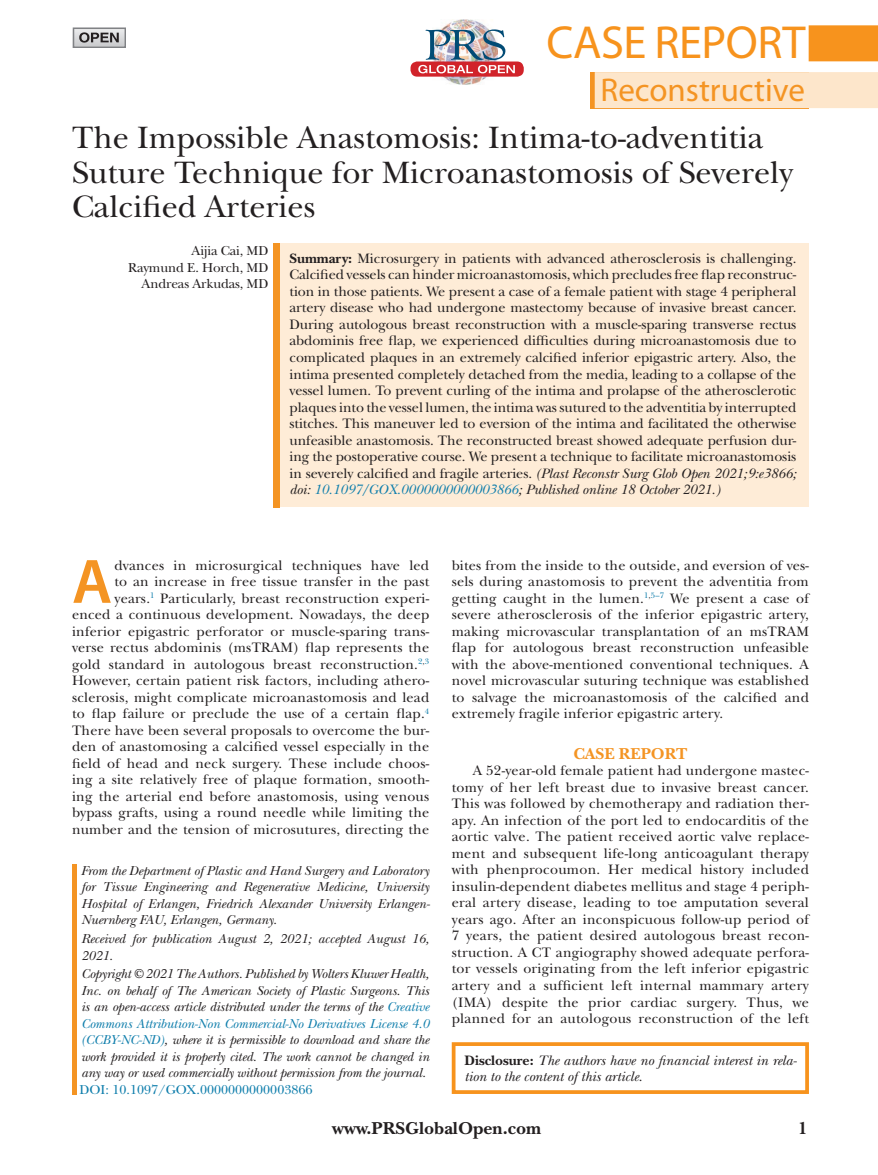
<style>
.page{position:relative;width:878px;height:1175px;background:#fff}
.page>*{position:absolute;margin:0;border:0;box-sizing:border-box;transform-origin:0 0}
.t1{font:600 63.15px "Myriad Pro";color:#f49423}
.t2{font:46.5px "Myriad Pro";letter-spacing:-.01em;color:#f7931d}
.t3{font:33px "Myriad Pro";color:#f49423}
.t4{font:32.25px/34.5px "New Baskerville Std";color:#231f20}
.t5{font:700 18px "New Baskerville Std";color:#231f20}
.t6{font:700 16.5px "New Baskerville Std";color:#f49423}
.t7{font:14.25px/16.5px "New Baskerville Std";letter-spacing:.015em;color:#231f20;text-align:justify}
.t8{font:italic 14.25px/16.5px "New Baskerville Std";color:#231f20}
.t9{font:italic 13.5px/16.5px "New Baskerville Std";color:#231f20;text-align:justify}
.t10{font:13.5px/16.5px "New Baskerville Std";letter-spacing:-.01em;color:#231f20;text-align:right}
.t11{font:13.5px "New Baskerville Std";color:#0f7eac}
.s1{font-weight:700}
.s2{font-style:italic}
.s3{font-style:italic;color:#0f7eac}
.s4{color:#0f7eac}
.s5{font-weight:700;font-style:normal}
</style>
<div class="page">
<div style="left:73px;top:28px;width:52px;height:20px;border:2px solid #808285"></div>
<svg style="left:79px;top:32px;width:40px;height:11px"></svg>
<div style="left:452px;top:1042px;width:356px;height:52px;border:4px solid #f7931d"></div>
<div style="left:594px;top:72px;width:284px;height:36px;background:#fde6cb"></div>
<hr style="left:72px;top:864px;width:4px;height:66px;background:#f49423">
<hr style="left:72px;top:930px;width:4px;height:35px;background:#f49423">
<hr style="left:72px;top:965px;width:4px;height:118px;background:#f49423">
<hr style="left:72px;top:1081px;width:4px;height:13px;background:#f49423">
<div style="left:274px;top:242px;width:534px;height:265px;background:#feecd7"></div>
<div style="left:274px;top:240px;width:6px;height:267px;background:#f49423"></div>
<div style="left:808px;top:25px;width:70px;height:36px;background:#f7931d"></div>
<img style="left:441px;top:20px;width:48px;height:64px">
<div style="left:410px;top:61px;width:113px;height:16px;background:#d1232a;border-radius:7px"></div>
<img style="left:418px;top:29px;width:97px;height:44px">
<h2 class="t2" style="left:546px;top:14px;width:260px">Case Report</h2>
<h3 class="t3" style="left:600px;top:69px;width:206px">Reconstructive</h3>
<h3 class="t4" style="left:72px;top:121px;width:722px">The Impossible Anastomosis: Intima-to-adventitia<br>Suture Technique for Microanastomosis of Severely<br>Calcified Arteries</h3>
<p class="t10" style="left:128px;top:243px;width:141px">Aijia Cai, MD<br>Raymund E. Horch, MD<br>Andreas Arkudas, MD</p>
<p class="t7" style="left:289px;top:250px;width:508px"><span class="s1">Summary:</span> Microsurgery in patients with advanced atherosclerosis is challenging.<br>Calcified vessels can hinder microanastomosis, which precludes free flap reconstruc&shy;tion in those patients. We present a case of a female patient with stage 4 peripheral artery disease who had undergone mastectomy because of invasive breast cancer.<br>During autologous breast reconstruction with a muscle-sparing transverse rectus abdominis free flap, we experienced difficulties during microanastomosis due to complicated plaques in an extremely calcified inferior epigastric artery. Also, the intima presented completely detached from the media, leading to a collapse of the vessel lumen. To prevent curling of the intima and prolapse of the atherosclerotic plaques into the vessel lumen, the intima was sutured to the adventitia by interrupted stitches. This maneuver led to eversion of the intima and facilitated the otherwise unfeasible anastomosis. The reconstructed breast showed adequate perfusion dur&shy;ing the postoperative course. We present a technique to facilitate microanastomosis in severely calcified and fragile arteries. <span class="s2">(Plast Reconstr Surg Glob Open 2021;9:e3866; doi:</span> <span class="s3">10.1097/GOX.0000000000003866</span><span class="s2">; Published online 18 October 2021.)</span></p>
<p class="t7" style="left:72px;top:557px;width:359px;text-align:right">dvances in microsurgical techniques have led<br>to an increase in free tissue transfer in the past years.<sup>1</sup> Particularly, breast reconstruction experi-<br>enced a continuous development. Nowadays, the deep inferior epigastric perforator or muscle-sparing trans&shy;verse rectus abdominis (msTRAM) flap represents the gold standard in autologous breast reconstruction.<sup>2</sup><sup>,</sup><sup>3<br></sup>However, certain patient risk factors, including athero&shy;sclerosis, might complicate microanastomosis and lead to flap failure or preclude the use of a certain flap.<sup>4<br></sup>There have been several proposals to overcome the bur&shy;den of anastomosing a calcified vessel especially in the field of head and neck surgery. These include choos&shy;ing a site relatively free of plaque formation, smooth&shy;ing the arterial end before anastomosis, using venous bypass grafts, using a round needle while limiting the number and the tension of microsutures, directing the</p>
<p class="t7" style="left:452px;top:557px;width:359px">bites from the inside to the outside, and eversion of ves&shy;sels during anastomosis to prevent the adventitia from getting caught in the lumen.<sup>1</sup><sup>,</sup><sup>5–7</sup> We present a case of severe atherosclerosis of the inferior epigastric artery, making microvascular transplantation of an msTRAM flap for autologous breast reconstruction unfeasible with the above-mentioned conventional techniques. A novel microvascular suturing technique was established to salvage the microanastomosis of the calcified and extremely fragile inferior epigastric artery.</p>
<h1 class="t1" style="left:72px;top:541px;width:42px">A</h1>
<p class="t6" style="left:573px;top:744px;width:115px">CASE REPORT</p>
<p class="t7" style="left:451px;top:762px;width:359px;text-indent:21px">A 52-year-old female patient had undergone mastec&shy;tomy of her left breast due to invasive breast cancer.<br>This was followed by chemotherapy and radiation ther&shy;apy. An infection of the port led to endocarditis of the aortic valve. The patient received aortic valve replace&shy;ment and subsequent life-long anticoagulant therapy with phenprocoumon. Her medical history included insulin-dependent diabetes mellitus and stage 4 periph&shy;eral artery disease, leading to toe amputation several years ago. After an inconspicuous follow-up period of 7 years, the patient desired autologous breast recon&shy;struction. A CT angiography showed adequate perfora&shy;tor vessels originating from the left inferior epigastric artery and a sufficient left internal mammary artery (IMA) despite the prior cardiac surgery. Thus, we planned for an autologous reconstruction of the left</p>
<p class="t9" style="left:81px;top:862px;width:350px">From the Department of Plastic and Hand Surgery and Laboratory for Tissue Engineering and Regenerative Medicine, University Hospital of Erlangen, Friedrich Alexander University Erlangen-Nuernberg FAU, Erlangen, Germany.</p>
<p class="t9" style="left:81px;top:930px;width:349px">Received for publication August 2, 2021; accepted August 16,<br>2021.</p>
<p class="t9" style="left:81px;top:965px;width:350px">Copyright © 2021 The Authors. Published by Wolters Kluwer Health, Inc. on behalf of The American Society of Plastic Surgeons. This is an open-access article distributed under the terms of the <span class="s4">Creative Commons Attribution-Non Commercial-No Derivatives License 4.0 (CCBY-NC-ND)</span>, where it is permissible to download and share the work provided it is properly cited. The work cannot be changed in any way or used commercially without permission from the journal.</p>
<p class="t11" style="left:80px;top:1081px;width:234px">DOI: 10.1097/GOX.0000000000003866</p>
<p class="t8" style="left:464px;top:1051px;width:334px"><span class="s5">Disclosure:</span> The authors have no financial interest in rela&shy;tion to the content of this article.</p>
<p class="t5" style="left:332px;top:1118px;width:210px">www.PRSGlobalOpen.com</p>
<p class="t5" style="left:798px;top:1118px;width:11px">1</p>
</div>
